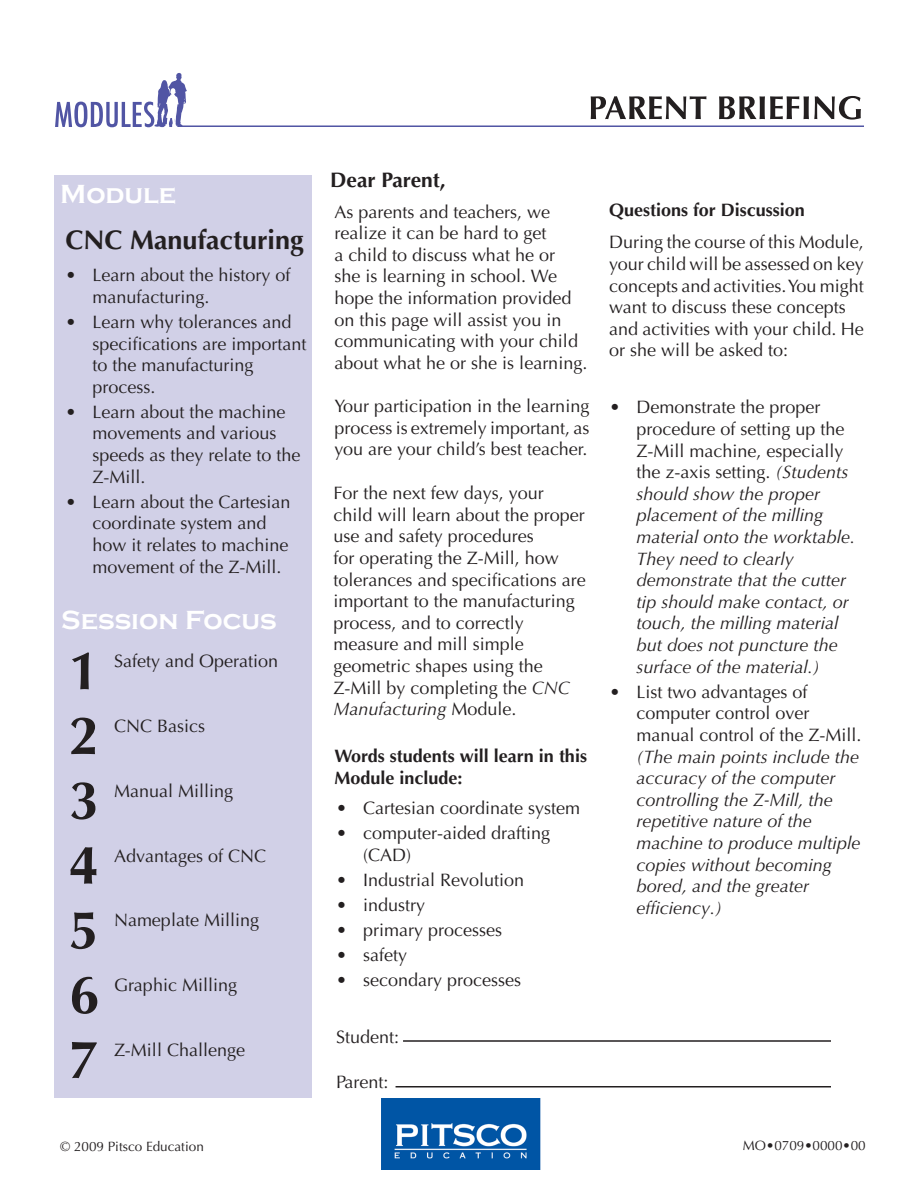
<style>
.page{position:relative;width:918px;height:1188px;background:#fff}
.page>*{position:absolute;margin:0;border:0;box-sizing:border-box;transform-origin:0 0}
.t1{font:700 54px "Optima LT Std";color:#231f20}
.t2{font:700 27px "Copperplate Gothic";color:#fff}
.Module_Name{font:700 27px "Optima LT Std";color:#231f20}
.t3{font:700 21px "Optima LT Std";color:#231f20}
.Body_copy{font:18px/21.6px "Optima LT Std";color:#231f20}
.Bulleted_List{font:italic 18px/21.6px "Optima LT Std";color:#231f20}
.Bulleted_List-2{font:18px/21.6px "Optima LT Std";color:#231f20}
.t4{font:700 18px/21.6px "Optima LT Std";color:#231f20}
.t5{font:13.5px "Optima LT Std";color:#231f20}
.s1{font-style:italic}
.s2{font-style:normal}
</style>
<div class="page">
<svg style="left:591px;top:96px;width:270px;height:24px"></svg>
<hr style="left:172px;top:125px;width:692px;height:2px;background:#5155a4">
<svg style="left:55px;top:73px;width:132px;height:55px"></svg>
<div style="left:54px;top:176px;width:258px;height:922px;background:#d1d0e7"></div>
<hr style="left:403px;top:1040px;width:428px;height:2px;background:#231f20">
<hr style="left:396px;top:1086px;width:435px;height:2px;background:#231f20">
<img style="left:381px;top:1098px;width:159px;height:72px">
<p class="t2" style="left:60px;top:179px;width:117px">Module</p>
<p class="Module_Name" style="left:66px;top:224px;width:240px">CNC Manufacturing</p>
<p class="Bulleted_List-2" style="left:93px;top:265px;width:200px">Learn about the history of manufacturing.</p>
<p class="Bulleted_List-2" style="left:93px;top:311px;width:216px">Learn why tolerances and specifications are important to the manufacturing process.</p>
<p class="Bulleted_List-2" style="left:93px;top:401px;width:210px">Learn about the machine movements and various speeds as they relate to the<br>Z-Mill.</p>
<p class="Bulleted_List-2" style="left:93px;top:491px;width:200px">Learn about the Cartesian coordinate system and how it relates to machine movement of the Z-Mill.</p>
<p class="Body_copy" style="left:66px;top:265px;width:12px">•</p>
<p class="Body_copy" style="left:66px;top:311px;width:12px">•</p>
<p class="Body_copy" style="left:66px;top:401px;width:12px">•</p>
<p class="Body_copy" style="left:66px;top:491px;width:12px">•</p>
<p class="t2" style="left:61px;top:605px;width:217px">Session Focus</p>
<p class="t1" style="left:69px;top:639px;width:32px">1</p>
<p class="t1" style="left:69px;top:704px;width:32px">2</p>
<p class="t1" style="left:69px;top:769px;width:32px">3</p>
<p class="t1" style="left:69px;top:834px;width:32px">4</p>
<p class="t1" style="left:69px;top:899px;width:32px">5</p>
<p class="t1" style="left:69px;top:963px;width:32px">6</p>
<p class="t1" style="left:69px;top:1028px;width:32px">7</p>
<p class="Body_copy" style="left:114px;top:651px;width:166px">Safety and Operation</p>
<p class="Body_copy" style="left:114px;top:715px;width:93px">CNC Basics</p>
<p class="Body_copy" style="left:114px;top:780px;width:121px">Manual Milling</p>
<p class="Body_copy" style="left:114px;top:845px;width:154px">Advantages of CNC</p>
<p class="Body_copy" style="left:114px;top:910px;width:147px">Nameplate Milling</p>
<p class="Body_copy" style="left:114px;top:975px;width:125px">Graphic Milling</p>
<p class="Body_copy" style="left:114px;top:1039px;width:133px">Z-Mill Challenge</p>
<p class="t5" style="left:60px;top:1139px;width:145px">© 2009 Pitsco Education</p>
<p class="t3" style="left:330px;top:168px;width:117px">Dear Parent,</p>
<p class="Body_copy" style="left:335px;top:201px;width:254px">As parents and teachers, we realize it can be hard to get<br>a child to discuss what he or<br>she is learning in school. We hope the information provided on this page will assist you in communicating with your child about what he or she is learning.</p>
<p class="Body_copy" style="left:335px;top:395px;width:256px;text-align:justify">Your participation in the learning process is extremely important, as you are your child’s best teacher.</p>
<p class="Body_copy" style="left:334px;top:483px;width:254px">For the next few days, your child will learn about the proper use and safety procedures<br>for operating the Z-Mill, how tolerances and specifications are important to the manufacturing process, and to correctly measure and mill simple geometric shapes using the<br>Z-Mill by completing the <span class="s1">CNC<br>Manufacturing</span> Module.</p>
<p class="t4" style="left:335px;top:745px;width:254px">Words students will learn in this<br>Module include:</p>
<p class="Body_copy" style="left:336px;top:796px;width:12px;line-height:25px">• •</p>
<p class="Body_copy" style="left:336px;top:868px;width:12px;line-height:25px;text-align:justify">• • • • •</p>
<p class="Bulleted_List-2" style="left:363px;top:798px;width:219px">Cartesian coordinate system</p>
<p class="Bulleted_List-2" style="left:363px;top:823px;width:189px">computer-aided drafting (CAD)</p>
<p class="Bulleted_List-2" style="left:363px;top:869px;width:163px">Industrial Revolution</p>
<p class="Bulleted_List-2" style="left:363px;top:894px;width:64px">industry</p>
<p class="Bulleted_List-2" style="left:363px;top:920px;width:141px">primary processes</p>
<p class="Bulleted_List-2" style="left:363px;top:945px;width:46px">safety</p>
<p class="Bulleted_List-2" style="left:363px;top:970px;width:160px">secondary processes</p>
<p class="Body_copy" style="left:336px;top:1026px;width:65px">Student:</p>
<p class="Body_copy" style="left:336px;top:1071px;width:54px">Parent:</p>
<p class="t4" style="left:609px;top:199px;width:197px">Questions for Discussion</p>
<p class="Body_copy" style="left:609px;top:232px;width:256px">During the course of this Module, your child will be assessed on key concepts and activities. You might want to discuss these concepts and activities with your child. He or she will be asked to:</p>
<p class="Body_copy" style="left:609px;top:397px;width:12px">•</p>
<p class="Body_copy" style="left:609px;top:681px;width:12px">•</p>
<p class="Bulleted_List" style="left:636px;top:397px;width:220px"><span class="s2">Demonstrate the proper procedure of setting up the<br>Z-Mill machine, especially the z-axis setting.</span> (Students should show the proper placement of the milling material onto the worktable.<br>They need to clearly demonstrate that the cutter tip should make contact, or touch, the milling material but does not puncture the surface of the material.)</p>
<p class="Bulleted_List" style="left:636px;top:681px;width:227px"><span class="s2">List two advantages of computer control over manual control of the Z-Mill. </span>(The main points include the accuracy of the computer controlling the Z-Mill, the repetitive nature of the machine to produce multiple copies without becoming bored, and the greater efficiency.)</p>
<p class="t5" style="left:743px;top:1137px;width:124px">MO•0709•0000•00</p>
</div>
